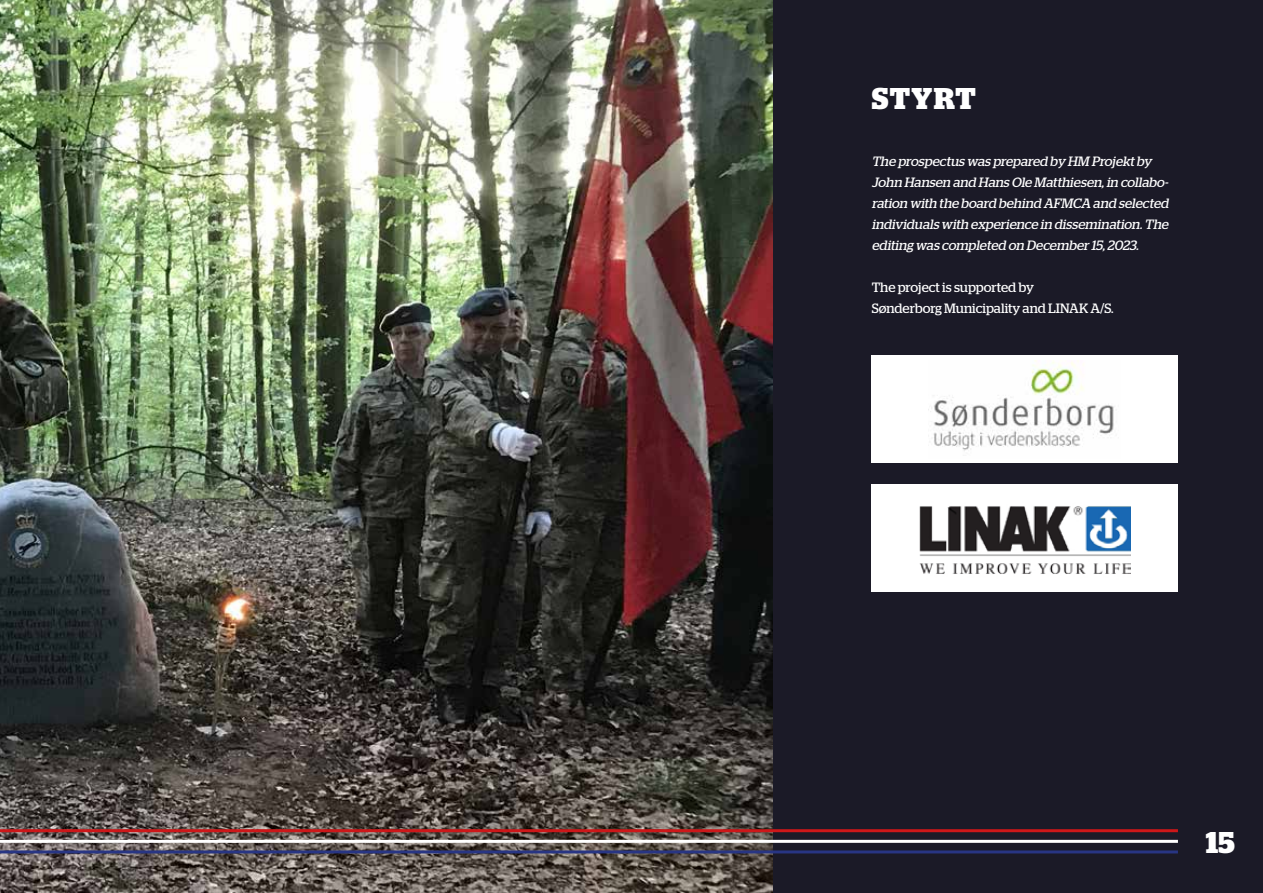
<style>
.page{position:relative;width:1263px;height:893px;background:#fff}
.page>*{position:absolute;margin:0;border:0;box-sizing:border-box;transform-origin:0 0}
.t1{font:700 30px "Stag";letter-spacing:.04em;color:#fff}
.t2{font:italic 13.5px/21px "Stag";color:#fff}
.t3{font:13.5px/21px "Stag";color:#fff}
</style>
<div class="page">
<img style="left:0;top:0;width:774px;height:893px">
<div style="left:774px;top:0;width:489px;height:893px;background:#1b1a27"></div>
<div style="left:872px;top:484px;width:306px;height:108px;background:#fff"></div>
<img style="left:919px;top:506px;width:211px;height:68px">
<div style="left:872px;top:355px;width:306px;height:108px;background:#fff"></div>
<img style="left:930px;top:360px;width:184px;height:91px">
<hr style="left:0;top:829px;width:1178px;height:3px;background:#cd1719">
<hr style="left:0;top:840px;width:1178px;height:3px;background:#fff">
<hr style="left:0;top:850px;width:1178px;height:3px;background:#283583">
<h1 class="t1" style="left:872px;top:81px;width:106px">STYRT</h1>
<p class="t2" style="left:872px;top:151px;width:301px">The prospectus was prepared by HM Proj ektby John Hansen and Hans Ole Matthiesen,in collabo&shy;ration with the board behind AFMCA and selected individuals with experience in dissemination.The editing was completed on December 15,2023.</p>
<p class="t3" style="left:872px;top:277px;width:243px">The project is supported by<br>Sønderborg Municipality and LINAK A/S.</p>
<h1 class="t1" style="left:1206px;top:825px;width:31px">15</h1>
</div>
